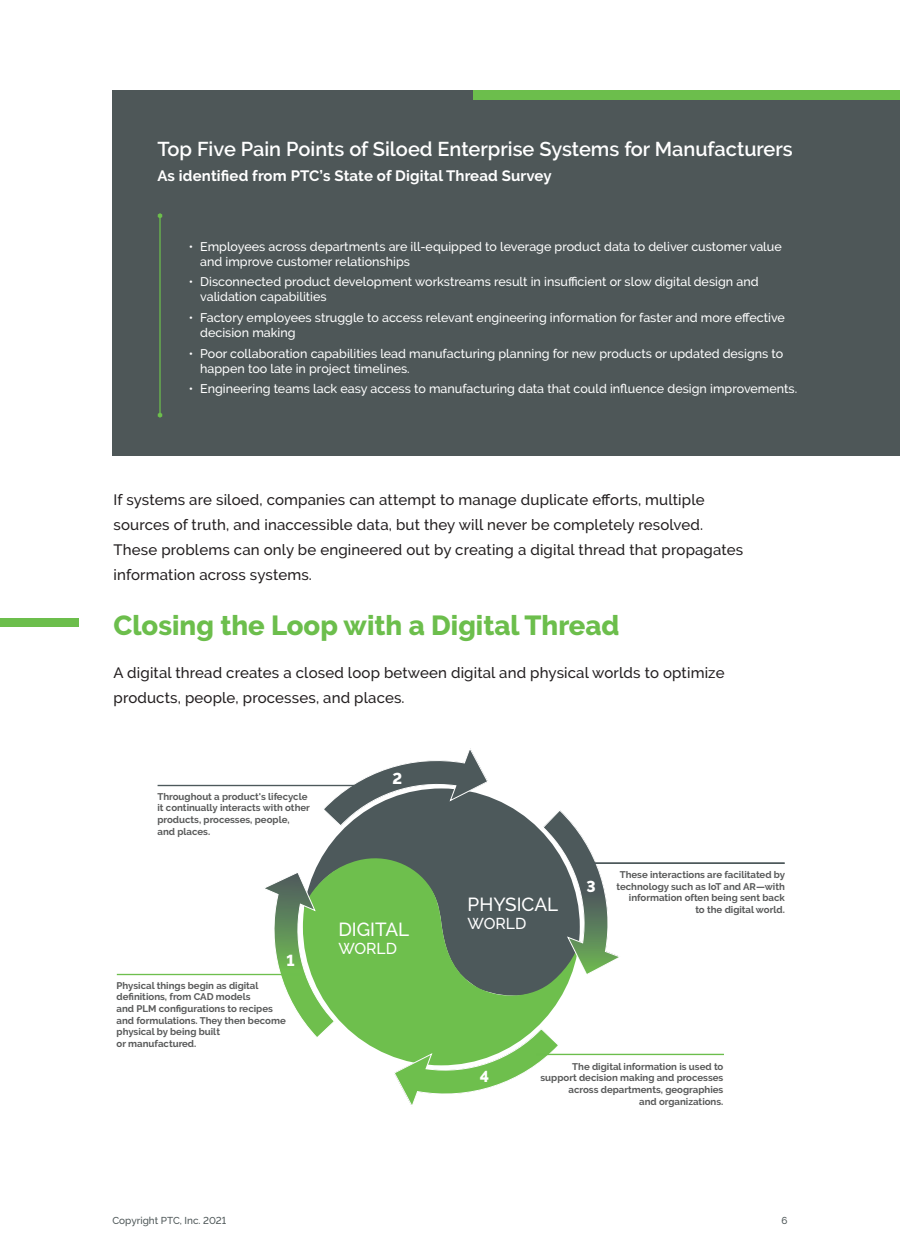
<style>
.page{position:relative;width:900px;height:1260px;background:#fff}
.page>*{position:absolute;margin:0;border:0;box-sizing:border-box;transform-origin:0 0}
.t1{font:800 27.5px "Raleway";color:#6cbe4c}
._02-BODY_text{font:600 20px "PTC Raleway";color:#fff}
.t2{font:500 18.88px "PTC Raleway";color:#fff}
.t3{font:500 15.75px "PTC Raleway";color:#fff}
.t4{font:800 15.75px "PTC Raleway";color:#fff}
._02-BODY_text-2{font:500 15px/25px "PTC Raleway";letter-spacing:.01em;color:#231f20}
._02-BODY_text-3{font:700 15px "PTC Raleway";letter-spacing:.01em;color:#fff}
.t5{font:500 12.5px/15px "PTC Raleway";color:#fff}
.t6{font:500 10px "PTC Raleway";color:#4e5758}
.t7{font:700 9.62px/11.6px "PTC Raleway";color:#595a5a}
</style>
<div class="page">
<div style="left:112px;top:90px;width:788px;height:365px;background:#4e5758"></div>
<svg style="left:324px;top:797px;width:218px;height:57px;background:#656f71"></svg>
<svg style="left:314px;top:854px;width:265px;height:203px;background:#6d9e60"></svg>
<svg style="left:322px;top:748px;width:167px;height:79px"></svg>
<svg style="left:393px;top:1028px;width:167px;height:77px"></svg>
<svg style="left:542px;top:810px;width:80px;height:166px"></svg>
<svg style="left:262px;top:871px;width:74px;height:168px"></svg>
<div style="left:117px;top:974px;width:182px;height:1px;border:1px solid #6ebf4d"></div>
<div style="left:158px;top:785px;width:202px;height:1px;border:1px solid #4d595b"></div>
<div style="left:580px;top:863px;width:205px;height:1px;border:1px solid #4d595b"></div>
<div style="left:537px;top:1054px;width:187px;height:1px;border:1px solid #6cbe4c"></div>
<div style="left:0;top:619px;width:78px;height:8px;background:#6cbe4c"></div>
<div style="left:473px;top:90px;width:427px;height:10px;background:#6cbe4c"></div>
<hr style="left:159px;top:217px;width:2px;height:198px;background:#6cbe4c">
<svg style="left:158px;top:213px;width:4px;height:5px"></svg>
<svg style="left:158px;top:413px;width:4px;height:5px"></svg>
<p class="_02-BODY_text" style="left:158px;top:138px;width:637px">Top Five Pain Points of Siloed Enterprise Systems for Manufacturers</p>
<p class="_02-BODY_text-3" style="left:158px;top:167px;width:396px">As identified from PTC’s State of Digital Thread Survey</p>
<p class="t5" style="left:200px;top:239px;width:583px;text-indent:-11px">• Employees across departments are ill-equipped to leverage product data to deliver customer value and improve customer relationships</p>
<p class="t5" style="left:200px;top:274px;width:560px;text-indent:-11px">• Disconnected product development workstreams result in insufficient or slow digital design and validation capabilities</p>
<p class="t5" style="left:200px;top:310px;width:586px;text-indent:-11px">• Factory employees struggle to access relevant engineering information for faster and more effective decision making</p>
<p class="t5" style="left:200px;top:346px;width:585px;text-indent:-11px">• Poor collaboration capabilities lead manufacturing planning for new products or updated designs to happen too late in project timelines.</p>
<p class="t5" style="left:189px;top:381px;width:610px">• Engineering teams lack easy access to manufacturing data that could influence design improvements.</p>
<p class="_02-BODY_text-2" style="left:114px;top:487px;width:631px">If systems are siloed, companies can attempt to manage duplicate efforts, multiple sources of truth, and inaccessible data, but they will never be completely resolved.<br>These problems can only be engineered out by creating a digital thread that propagates information across systems.</p>
<p class="t1" style="left:114px;top:610px;width:507px">Closing the Loop with a Digital Thread</p>
<p class="_02-BODY_text-2" style="left:114px;top:660px;width:613px">A digital thread creates a closed loop between digital and physical worlds to optimize products, people, processes, and places.</p>
<p class="t7" style="left:157px;top:791px;width:154px">Throughout a product's lifecycle it continually interacts with other products, processes, people,<br>and places.</p>
<p class="t4" style="left:287px;top:952px;width:10px">1</p>
<p class="t7" style="left:117px;top:980px;width:171px">Physical things begin as digital definitions, from CAD models<br>and PLM configurations to recipes and formulations. They then become physical by being built<br>or manufactured.</p>
<p class="t4" style="left:392px;top:770px;width:11px">2</p>
<p class="t2" style="left:468px;top:893px;width:92px">PHYSICAL</p>
<p class="t2" style="left:338px;top:918px;width:73px">DIGITAL</p>
<p class="t3" style="left:468px;top:914px;width:60px">WORLD</p>
<p class="t3" style="left:338px;top:940px;width:60px">WORLD</p>
<p class="t4" style="left:586px;top:877px;width:11px">3</p>
<p class="t7" style="left:617px;top:869px;width:170px;text-align:right">These interactions are facilitated by technology such as IoT and AR—with information often being sent back<br>to the digital world.</p>
<p class="t4" style="left:480px;top:1067px;width:11px">4</p>
<p class="t7" style="left:541px;top:1061px;width:184px;text-align:right">The digital information is used to support decision making and processes across departments, geographies<br>and organizations.</p>
<p class="t6" style="left:112px;top:1215px;width:115px">Copyright PTC, Inc. 2021</p>
<p class="t6" style="left:781px;top:1215px;width:8px">6</p>
</div>
